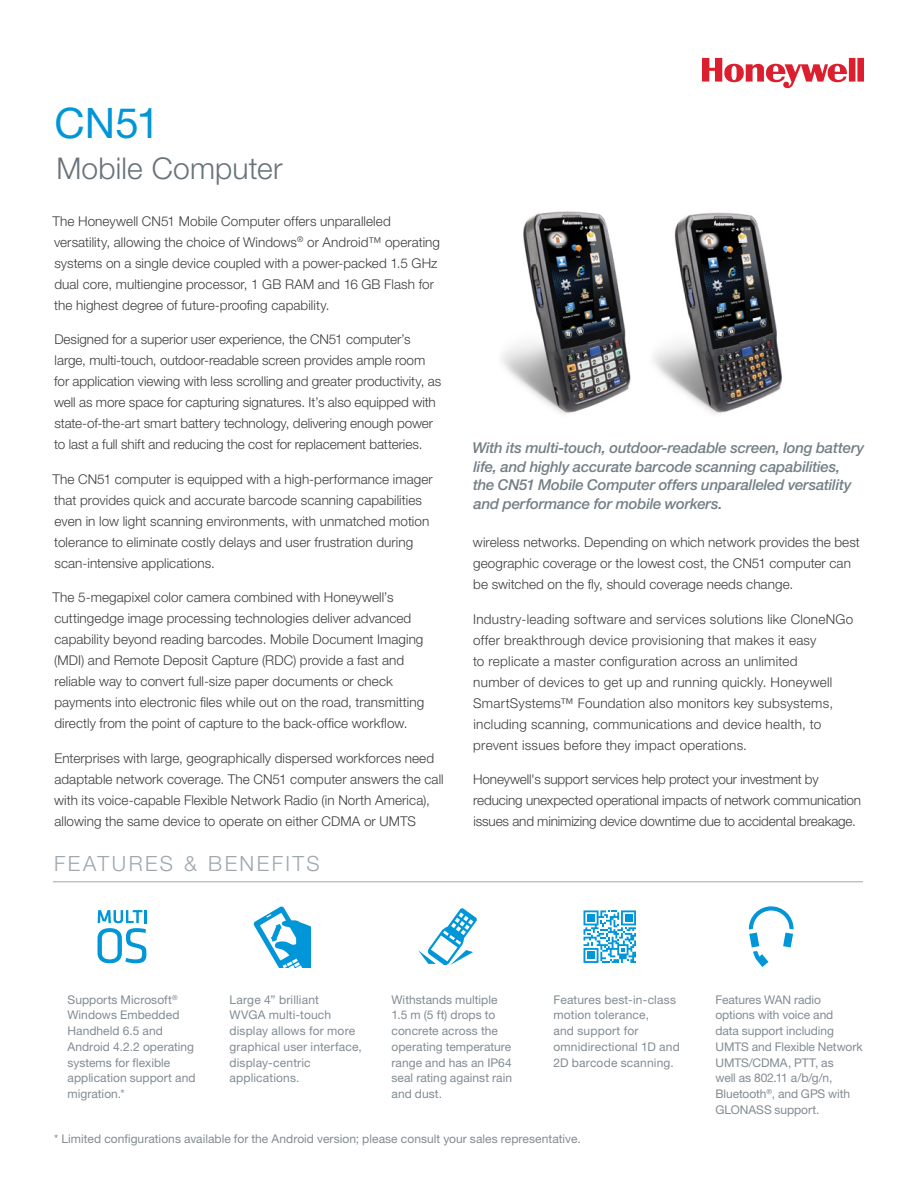
<style>
.page{position:relative;width:918px;height:1188px;background:#fff}
.page>*{position:absolute;margin:0;border:0;box-sizing:border-box;transform-origin:0 0}
.Title_1__28pt{font:42px "Helvetica Neue LT Std";color:#0196d7}
.Title_2__20pt{font:300 30px "Helvetica Neue LT Std";letter-spacing:.005em;color:#687379}
.Sidebar__Header{font:300 21px "Helvetica Neue LT Std";letter-spacing:.12em;color:#9da7ae}
.Product_Caption{font:italic 500 15px/18.8px "Helvetica Neue LT Std";letter-spacing:-.015em;color:#748086}
.Body__9_14_pt{font:300 13.5px/21px "Helvetica Neue LT Std";letter-spacing:.005em;color:#3e3e3f}
.Datasheet_Sidebar__B{font:12px/15.8px "Helvetica Neue LT Std";letter-spacing:.005em;color:#818c92}
</style>
<div class="page">
<svg style="left:702px;top:58px;width:162px;height:30px"></svg>
<hr style="left:53px;top:881px;width:810px;height:1px;background:#9da7ae">
<svg style="left:98px;top:910px;width:49px;height:53px"></svg>
<svg style="left:253px;top:906px;width:57px;height:61px"></svg>
<svg style="left:418px;top:908px;width:59px;height:57px"></svg>
<svg style="left:584px;top:910px;width:52px;height:53px"></svg>
<svg style="left:749px;top:906px;width:45px;height:61px"></svg>
<img style="left:657px;top:212px;width:125px;height:202px">
<img style="left:502px;top:211px;width:155px;height:203px">
<p class="Title_1__28pt" style="left:55px;top:98px;width:107px">CN51</p>
<p class="Title_2__20pt" style="left:56px;top:150px;width:228px">Mobile Computer</p>
<p class="Body__9_14_pt" style="left:53px;top:210px;width:389px">The Honeywell CN51 Mobile Computer offers unparalleled versatility, allowing the choice of Windows<sup>®</sup> or Android™ operating systems on a single device coupled with a power-packed 1.5 GHz dual core, multiengine processor, 1 GB RAM and 16 GB Flash for the highest degree of future-proofing capability.</p>
<p class="Body__9_14_pt" style="left:54px;top:329px;width:389px">Designed for a superior user experience, the CN51 computer’s large, multi-touch, outdoor-readable screen provides ample room for application viewing with less scrolling and greater productivity, as well as more space for capturing signatures. It’s also equipped with state-of-the-art smart battery technology, delivering enough power to last a full shift and reducing the cost for replacement batteries.</p>
<p class="Body__9_14_pt" style="left:53px;top:468px;width:382px">The CN51 computer is equipped with a high-performance imager that provides quick and accurate barcode scanning capabilities even in low light scanning environments, with unmatched motion tolerance to eliminate costly delays and user frustration during scan-intensive applications.</p>
<p class="Body__9_14_pt" style="left:53px;top:587px;width:373px">The 5-megapixel color camera combined with Honeywell’s cuttingedge image processing technologies deliver advanced capability beyond reading barcodes. Mobile Document Imaging (MDI) and Remote Deposit Capture (RDC) provide a fast and reliable way to convert full-size paper documents or check payments into electronic files while out on the road, transmitting directly from the point of capture to the back-office workflow.</p>
<p class="Body__9_14_pt" style="left:54px;top:747px;width:391px">Enterprises with large, geographically dispersed workforces need adaptable network coverage. The CN51 computer answers the call with its voice-capable Flexible Network Radio (in North America), allowing the same device to operate on either CDMA or UMTS</p>
<p class="Sidebar__Header" style="left:54px;top:851px;width:267px">FEATURES &amp; BENEFITS</p>
<p class="Product_Caption" style="left:472px;top:438px;width:393px">With its multi-touch, outdoor-readable screen, long battery life, and highly accurate barcode scanning capabilities, the CN51 Mobile Computer offers unparalleled versatility and performance for mobile workers.</p>
<p class="Body__9_14_pt" style="left:473px;top:532px;width:389px">wireless networks. Depending on which network provides the best geographic coverage or the lowest cost, the CN51 computer can be switched on the fly, should coverage needs change.</p>
<p class="Body__9_14_pt" style="left:473px;top:608px;width:382px">Industry-leading software and services solutions like CloneNGo offer breakthrough device provisioning that makes it easy<br>to replicate a master configuration across an unlimited<br>number of devices to get up and running quickly. Honeywell SmartSystems™ Foundation also monitors key subsystems, including scanning, communications and device health, to prevent issues before they impact operations.</p>
<p class="Body__9_14_pt" style="left:473px;top:769px;width:389px">Honeywell's support services help protect your investment by reducing unexpected operational impacts of network communication issues and minimizing device downtime due to accidental breakage.</p>
<p class="Datasheet_Sidebar__B" style="left:68px;top:991px;width:130px">Supports Microsoft<sup>®<br></sup>Windows Embedded<br>Handheld 6.5 and<br>Android 4.2.2 operating systems for flexible application support and migration.*</p>
<p class="Datasheet_Sidebar__B" style="left:230px;top:991px;width:134px">Large 4” brilliant<br>WVGA multi-touch display allows for more graphical user interface, display-centric applications.</p>
<p class="Datasheet_Sidebar__B" style="left:392px;top:991px;width:122px">Withstands multiple<br>1.5 m (5 ft) drops to concrete across the operating temperature range and has an IP64 seal rating against rain and dust.</p>
<p class="Datasheet_Sidebar__B" style="left:554px;top:991px;width:128px">Features best-in-class motion tolerance,<br>and support for omnidirectional 1D and<br>2D barcode scanning.</p>
<p class="Datasheet_Sidebar__B" style="left:716px;top:991px;width:149px">Features WAN radio options with voice and<br>data support including<br>UMTS and Flexible Network<br>UMTS/CDMA, PTT, as<br>well as 802.11 a/b/g/n,<br>Bluetooth<sup>®</sup>, and GPS with<br>GLONASS support.</p>
<p class="Datasheet_Sidebar__B" style="left:54px;top:1131px;width:528px">* Limited configurations available for the Android version; please consult your sales representative.</p>
</div>
